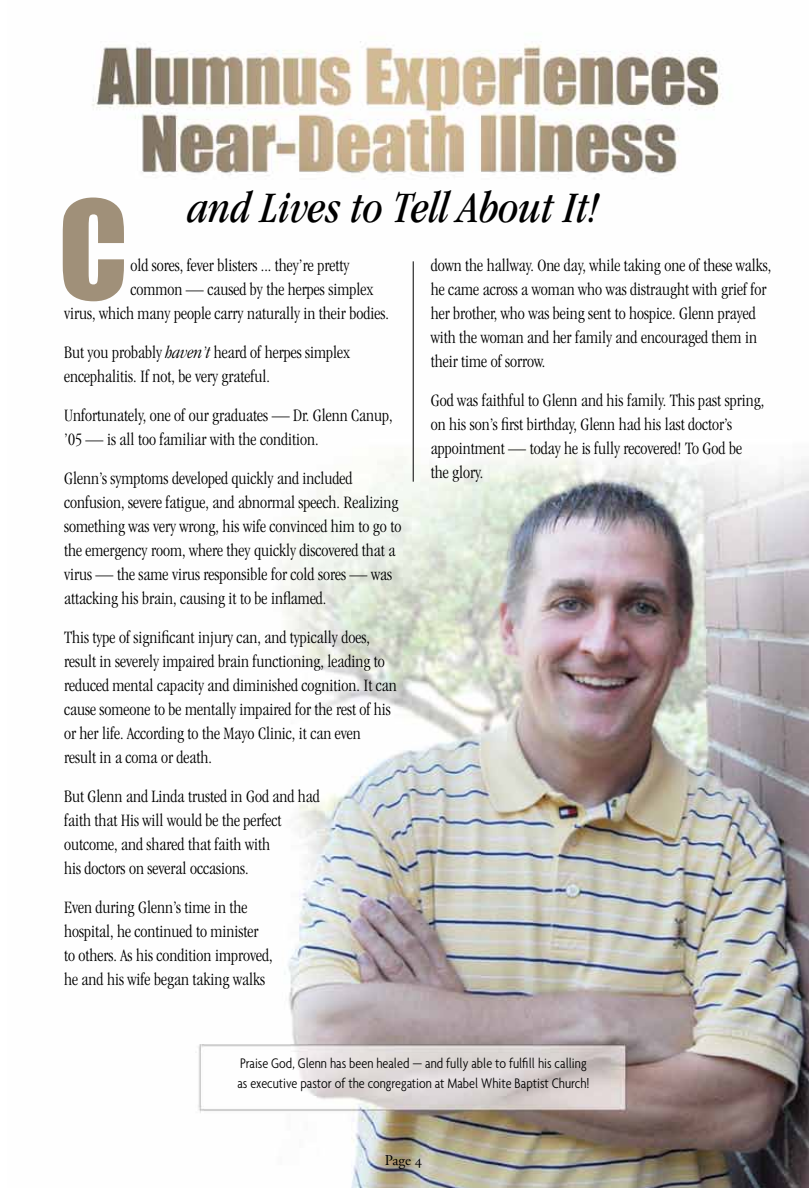
<style>
.page{position:relative;width:810px;height:1188px;background:#fff}
.page>*{position:absolute;margin:0;border:0;box-sizing:border-box;transform-origin:0 0}
.t1{font:126px "Impact";color:#a09079}
.t2{font:italic condensed 45px "Garamond";color:#000}
.t3{font:300 condensed 18px/24px "Garamond";color:#000}
.t4{font:300 condensed 15px/19.5px "Agenda";color:#000}
.t5{font:15px "Adobe Garamond";color:#000}
.s1{font-style:italic}
.s2{font-family:"Adobe Garamond Exp"}
</style>
<div class="page">
<img style="left:92px;top:41px;width:717px;height:1147px">
<hr style="left:413px;top:261px;width:1px;height:221px;background:#000">
<h2 class="t2" style="left:188px;top:183px;width:412px">and Lives to Tell About It!</h2>
<h1 class="t1" style="left:58px;top:152px;width:71px">C</h1>
<p class="t3" style="left:431px;top:253px;width:342px">down the hallway. One day, while taking one of these walks, he came across a woman who was distraught with grief for her brother, who was being sent to hospice. Glenn prayed with the woman and her family and encouraged them in their time of sorrow.</p>
<p class="t3" style="left:431px;top:388px;width:335px">God was faithful to Glenn and his family. This past spring, on his son’s first birthday, Glenn had his last doctor’s appointment — today he is fully recovered! To God be the glory.</p>
<p class="t3" style="left:130px;top:253px;width:220px">old sores, fever blisters ... they’re pretty</p>
<p class="t3" style="left:130px;top:277px;width:244px">common — caused by the herpes simplex</p>
<p class="t3" style="left:64px;top:301px;width:326px">virus, which many people carry naturally in their bodies.</p>
<p class="t3" style="left:64px;top:340px;width:288px">But you probably <span class="s1">haven’t</span> heard of herpes simplex encephalitis. If not, be very grateful.</p>
<p class="t3" style="left:64px;top:403px;width:330px">Unfortunately, one of our graduates — Dr. Glenn Canup, ’05 — is all too familiar with the condition.</p>
<p class="t3" style="left:64px;top:466px;width:339px">Glenn’s symptoms developed quickly and included confusion, severe fatigue, and abnormal speech. Realizing something was very wrong, his wife convinced him to go to the emergency room, where they quickly discovered that a virus — the same virus responsible for cold sores — was attacking his brain, causing it to be inflamed.</p>
<p class="t3" style="left:64px;top:625px;width:334px">This type of significant injury can, and typically does, result in severely impaired brain functioning, leading to reduced mental capacity and diminished cognition. It can cause someone to be mentally impaired for the rest of his or her life. According to the Mayo Clinic, it can even result in a coma or death.</p>
<p class="t3" style="left:64px;top:784px;width:257px">But Glenn and Linda trusted in God and had faith that His will would be the perfect outcome, and shared that faith with<br>his doctors on several occasions.</p>
<p class="t3" style="left:64px;top:895px;width:210px">Even during Glenn’s time in the hospital, he continued to minister to others. As his condition improved, he and his wife began taking walks</p>
<p class="t4" style="left:237px;top:1053px;width:354px">Praise God, Glenn has been healed — and fully able to fulfill his calling as executive pastor of the congregation at Mabel White Baptist Church!</p>
<p class="t5" style="left:385px;top:1152px;width:39px">Page <span class="s2">4</span></p>
</div>
